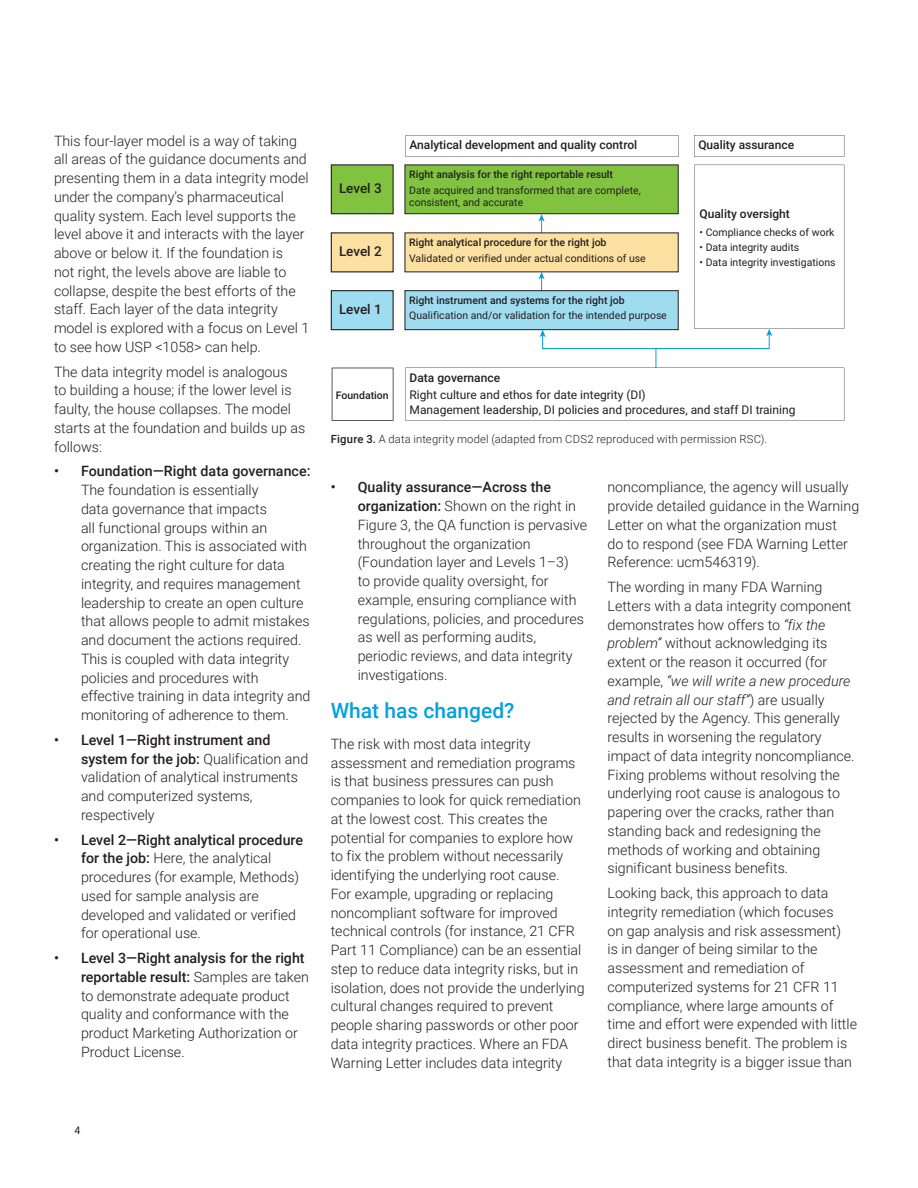
<style>
.page{position:relative;width:918px;height:1188px;background:#fff}
.page>*{position:absolute;margin:0;border:0;box-sizing:border-box;transform-origin:0 0}
.Header_1{font:500 21px "Roboto";color:#00a1e3}
.Text{font:300 14.25px/18.8px "Roboto";color:#231f20}
.t1{font:500 13.5px "Roboto";letter-spacing:-.005em;color:#231f20}
.t2{font:12px/17.4px "Roboto";color:#231f20}
.t3{font:500 12px "Roboto";color:#231f20}
.t4{font:300 11.25px "Roboto";letter-spacing:.015em;color:#231f20}
.t5{font:10.5px/15.6px "Roboto";color:#231f20}
.t6{font:500 10.5px "Roboto";color:#231f20}
.s1{font-weight:500}
.s2{font-style:italic}
</style>
<div class="page">
<div style="left:331px;top:165px;width:62px;height:49px;background:#81c340"></div>
<div style="left:331px;top:164px;width:63px;height:50px;border:1px solid #231f20"></div>
<svg style="left:405px;top:135px;width:274px;height:22px"></svg>
<svg style="left:694px;top:135px;width:150px;height:22px"></svg>
<div style="left:331px;top:233px;width:62px;height:39px;background:#fce0a1"></div>
<div style="left:331px;top:291px;width:62px;height:39px;background:#a0dcf0"></div>
<div style="left:331px;top:290px;width:63px;height:40px;border:1px solid #231f20"></div>
<svg style="left:405px;top:165px;width:439px;height:256px"></svg>
<svg style="left:332px;top:368px;width:61px;height:53px"></svg>
<hr style="left:543px;top:348px;width:226px;height:1px;background:#00a1e3">
<p class="Text" style="left:54px;top:131px;width:257px">This four-layer model is a way of taking all areas of the guidance documents and presenting them in a data integrity model under the company’s pharmaceutical quality system. Each level supports the level above it and interacts with the layer above or below it. If the foundation is<br>not right, the levels above are liable to collapse, despite the best efforts of the staff. Each layer of the data integrity model is explored with a focus on Level 1 to see how USP &lt;1058&gt; can help.</p>
<p class="Text" style="left:54px;top:362px;width:253px">The data integrity model is analogous<br>to building a house; if the lower level is faulty, the house collapses. The model starts at the foundation and builds up as follows:</p>
<p class="Text" style="left:81px;top:461px;width:231px;text-indent:-27px"><span class="s1">• Foundation—Right data governance:<br></span>The foundation is essentially<br>data governance that impacts<br>all functional groups within an organization. This is associated with creating the right culture for data integrity, and requires management leadership to create an open culture that allows people to admit mistakes and document the actions required.<br>This is coupled with data integrity policies and procedures with effective training in data integrity and monitoring of adherence to them.</p>
<p class="Text" style="left:81px;top:730px;width:229px;text-indent:-27px"><span class="s1">• Level 1—Right instrument and system for the job:</span> Qualification and validation of analytical instruments and computerized systems, respectively</p>
<p class="Text" style="left:81px;top:830px;width:224px;text-indent:-27px"><span class="s1">• Level 2—Right analytical procedure for the job:</span> Here, the analytical procedures (for example, Methods) used for sample analysis are developed and validated or verified for operational use.</p>
<p class="Text" style="left:81px;top:948px;width:229px;text-indent:-27px"><span class="s1">• Level 3—Right analysis for the right reportable result:</span> Samples are taken to demonstrate adequate product quality and conformance with the product Marketing Authorization or<br>Product License.</p>
<p class="t3" style="left:410px;top:136px;width:229px">Analytical development and quality control</p>
<p class="t3" style="left:698px;top:136px;width:97px">Quality assurance</p>
<p class="t1" style="left:339px;top:179px;width:44px">Level 3</p>
<p class="t5" style="left:409px;top:166px;width:233px"><span class="s1">Right analysis for the right reportable result<br></span>Date acquired and transformed that are complete,</p>
<p class="t5" style="left:409px;top:194px;width:116px">consistent, and accurate</p>
<p class="t1" style="left:339px;top:242px;width:44px">Level 2</p>
<p class="t5" style="left:409px;top:234px;width:238px"><span class="s1">Right analytical procedure for the right job<br></span>Validated or verified under actual conditions of use</p>
<p class="t1" style="left:339px;top:299px;width:44px">Level 1</p>
<p class="t5" style="left:409px;top:292px;width:259px"><span class="s1">Right instrument and systems for the right job<br></span>Qualification and/or validation for the intended purpose</p>
<p class="t3" style="left:700px;top:206px;width:92px">Quality oversight</p>
<p class="t5" style="left:700px;top:224px;width:136px">• Compliance checks of work</p>
<p class="t5" style="left:700px;top:239px;width:101px">• Data integrity audits</p>
<p class="t5" style="left:700px;top:254px;width:138px">• Data integrity investigations</p>
<p class="t6" style="left:336px;top:388px;width:54px">Foundation</p>
<p class="t2" style="left:410px;top:368px;width:238px"><span class="s1">Data governance<br></span>Right culture and ethos for date integrity (DI)</p>
<p class="t2" style="left:410px;top:400px;width:387px">Management leadership, DI policies and procedures, and staff DI training</p>
<p class="t4" style="left:331px;top:431px;width:438px"><span class="s1">Figure 3.</span> A data integrity model (adapted from CDS2 reproduced with permission RSC).</p>
<p class="Text" style="left:358px;top:477px;width:231px;text-indent:-27px"><span class="s1">• Quality assurance—Across the organization:</span> Shown on the right in Figure 3, the QA function is pervasive throughout the organization (Foundation layer and Levels 1–3)<br>to provide quality oversight, for example, ensuring compliance with regulations, policies, and procedures as well as performing audits, periodic reviews, and data integrity investigations.</p>
<p class="Header_1" style="left:331px;top:696px;width:185px">What has changed?</p>
<p class="Text" style="left:331px;top:734px;width:255px">The risk with most data integrity assessment and remediation programs is that business pressures can push companies to look for quick remediation at the lowest cost. This creates the potential for companies to explore how to fix the problem without necessarily identifying the underlying root cause.<br>For example, upgrading or replacing noncompliant software for improved technical controls (for instance, 21 CFR Part 11 Compliance) can be an essential step to reduce data integrity risks, but in isolation, does not provide the underlying cultural changes required to prevent people sharing passwords or other poor data integrity practices. Where an FDA Warning Letter includes data integrity</p>
<p class="Text" style="left:608px;top:477px;width:253px">noncompliance, the agency will usually provide detailed guidance in the Warning Letter on what the organization must<br>do to respond (see FDA Warning Letter Reference: ucm546319).</p>
<p class="Text" style="left:608px;top:577px;width:249px">The wording in many FDA Warning Letters with a data integrity component demonstrates how offers to <span class="s2">“fix the problem”</span> without acknowledging its extent or the reason it occurred (for example, <span class="s2">“we will write a new procedure and retrain all our staff”</span>) are usually rejected by the Agency. This generally results in worsening the regulatory impact of data integrity noncompliance.<br>Fixing problems without resolving the underlying root cause is analogous to papering over the cracks, rather than standing back and redesigning the methods of working and obtaining significant business benefits.</p>
<p class="Text" style="left:608px;top:883px;width:251px">Looking back, this approach to data integrity remediation (which focuses<br>on gap analysis and risk assessment)<br>is in danger of being similar to the assessment and remediation of computerized systems for 21 CFR 11 compliance, where large amounts of time and effort were expended with little direct business benefit. The problem is that data integrity is a bigger issue than</p>
<p class="t5" style="left:75px;top:1122px;width:7px">4</p>
</div>
